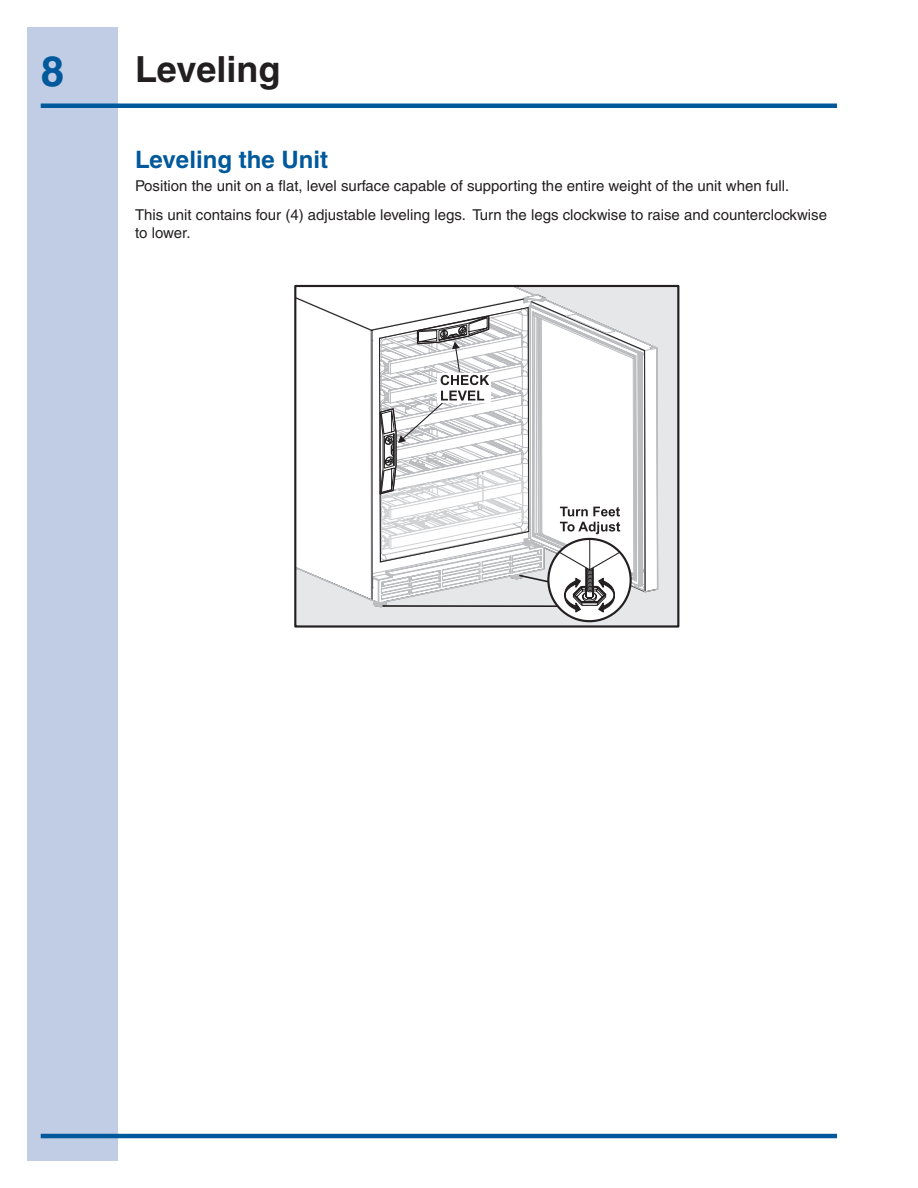
<style>
.page{position:relative;width:918px;height:1188px;background:#fff}
.page>*{position:absolute;margin:0;border:0;box-sizing:border-box;transform-origin:0 0}
.t1{font:700 42px "Helvetica";color:#00599b}
.t2{font:700 36px "Helvetica";color:#231f20}
.t3{font:700 24px "Helvetica";color:#00599b}
.t4{font:15px/28.8px "Helvetica";color:#231f20}
</style>
<div class="page">
<div style="left:27px;top:27px;width:90px;height:1134px;background:#c1cde5"></div>
<hr style="left:41px;top:104px;width:796px;height:4px;background:#00599b">
<hr style="left:41px;top:1134px;width:796px;height:4px;background:#00599b">
<div style="left:295px;top:286px;width:383px;height:341px;background:#e6e7e9"></div>
<svg style="left:370px;top:342px;width:288px;height:265px;background:#ececed"></svg>
<svg style="left:297px;top:288px;width:348px;height:312px;background:#f2f2f2"></svg>
<div style="left:294px;top:285px;width:385px;height:343px;border:2px solid #231f20"></div>
<svg style="left:379px;top:307px;width:247px;height:321px"></svg>
<h1 class="t1" style="left:41px;top:46px;width:25px">8</h1>
<h2 class="t2" style="left:135px;top:47px;width:147px">Leveling</h2>
<h3 class="t3" style="left:135px;top:144px;width:195px">Leveling the Unit</h3>
<p class="t4" style="left:135px;top:171px;width:694px">Position the unit on a flat, level surface capable of supporting the entire weight of the unit when full.<br>This unit contains four (4) adjustable leveling legs. Turn the legs clockwise to raise and counterclockwise</p>
<p class="t4" style="left:135px;top:218px;width:57px">to lower.</p>
</div>
